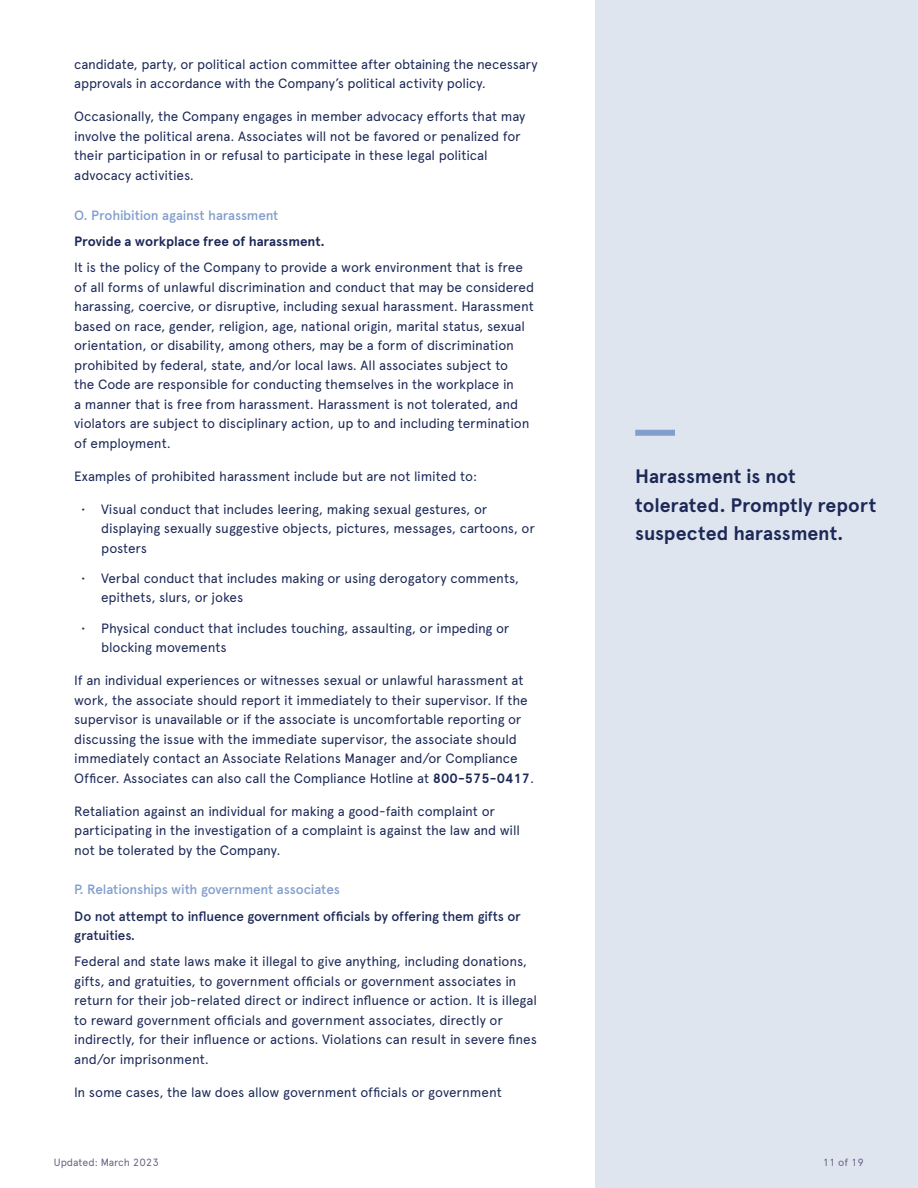
<style>
.page{position:relative;width:918px;height:1188px;background:#fff}
.page>*{position:absolute;margin:0;border:0;box-sizing:border-box;transform-origin:0 0}
.Callouts{font:700 19.5px/28.5px "Apercu Pro";letter-spacing:-.005em;color:#1c2957}
.B2{font:13.5px/19.5px "Apercu Pro";letter-spacing:-.01em;color:#1c2957}
.B2-Bullets{font:13.5px/19.5px "Apercu Pro";letter-spacing:-.01em;color:#1c2957}
.H3{font:500 13.5px/19.5px "Apercu Pro";letter-spacing:-.015em;color:#1c2957}
.H2{font:500 13.5px "Apercu Pro";letter-spacing:-.015em;color:#829ecd}
.H3-2{font:700 13.5px "Apercu Pro";color:#1c2957}
.t1{font:10.5px "Apercu Pro";letter-spacing:-.005em;color:#656485}
.s1{font-weight:700}
</style>
<div class="page">
<div style="left:595px;top:0;width:323px;height:1188px;background:#dfe5ee"></div>
<div style="left:635px;top:430px;width:40px;height:6px;background:#829ecd"></div>
<p class="B2" style="left:74px;top:53px;width:465px">candidate, party, or political action committee after obtaining the necessary approvals in accordance with the Company’s political activity policy.</p>
<p class="B2" style="left:74px;top:106px;width:453px">Occasionally, the Company engages in member advocacy efforts that may involve the political arena. Associates will not be favored or penalized for their participation in or refusal to participate in these legal political advocacy activities.</p>
<h1 class="H2" style="left:74px;top:205px;width:206px">O. Prohibition against harassment</h1>
<h1 class="H3-2" style="left:74px;top:231px;width:252px">Provide a workplace free of harassment.</h1>
<p class="B2" style="left:74px;top:257px;width:462px">It is the policy of the Company to provide a work environment that is free of all forms of unlawful discrimination and conduct that may be considered harassing, coercive, or disruptive, including sexual harassment. Harassment based on race, gender, religion, age, national origin, marital status, sexual orientation, or disability, among others, may be a form of discrimination prohibited by federal, state, and/or local laws. All associates subject to<br>the Code are responsible for conducting themselves in the workplace in<br>a manner that is free from harassment. Harassment is not tolerated, and violators are subject to disciplinary action, up to and including termination of employment.</p>
<p class="B2" style="left:74px;top:465px;width:405px">Examples of prohibited harassment include but are not limited to:</p>
<p class="B2-Bullets" style="left:101px;top:498px;width:435px;text-indent:-20px">• Visual conduct that includes leering, making sexual gestures, or displaying sexually suggestive objects, pictures, messages, cartoons, or posters</p>
<p class="B2-Bullets" style="left:101px;top:567px;width:419px;text-indent:-20px">• Verbal conduct that includes making or using derogatory comments, epithets, slurs, or jokes</p>
<p class="B2-Bullets" style="left:101px;top:617px;width:410px;text-indent:-20px">• Physical conduct that includes touching, assaulting, or impeding or blocking movements</p>
<p class="B2" style="left:74px;top:670px;width:462px">If an individual experiences or witnesses sexual or unlawful harassment at work, the associate should report it immediately to their supervisor. If the supervisor is unavailable or if the associate is uncomfortable reporting or discussing the issue with the immediate supervisor, the associate should immediately contact an Associate Relations Manager and/or Compliance Officer. Associates can also call the Compliance Hotline at <span class="s1">800-575-0417</span>.</p>
<p class="B2" style="left:74px;top:800px;width:447px">Retaliation against an individual for making a good-faith complaint or participating in the investigation of a complaint is against the law and will not be tolerated by the Company.</p>
<h1 class="H2" style="left:74px;top:880px;width:267px">P. Relationships with government associates</h1>
<h1 class="H3" style="left:74px;top:905px;width:448px">Do not attempt to influence government officials by offering them gifts or gratuities.</h1>
<p class="B2" style="left:74px;top:951px;width:464px">Federal and state laws make it illegal to give anything, including donations, gifts, and gratuities, to government officials or government associates in return for their job-related direct or indirect influence or action. It is illegal to reward government officials and government associates, directly or indirectly, for their influence or actions. Violations can result in severe fines and/or imprisonment.</p>
<p class="B2" style="left:74px;top:1081px;width:429px">In some cases, the law does allow government officials or government</p>
<p class="Callouts" style="left:635px;top:461px;width:243px">Harassment is not tolerated. Promptly report suspected harassment.</p>
<p class="t1" style="left:54px;top:1155px;width:106px">Updated: March 2023</p>
<p class="t1" style="left:822px;top:1155px;width:43px">11 of 19</p>
</div>
